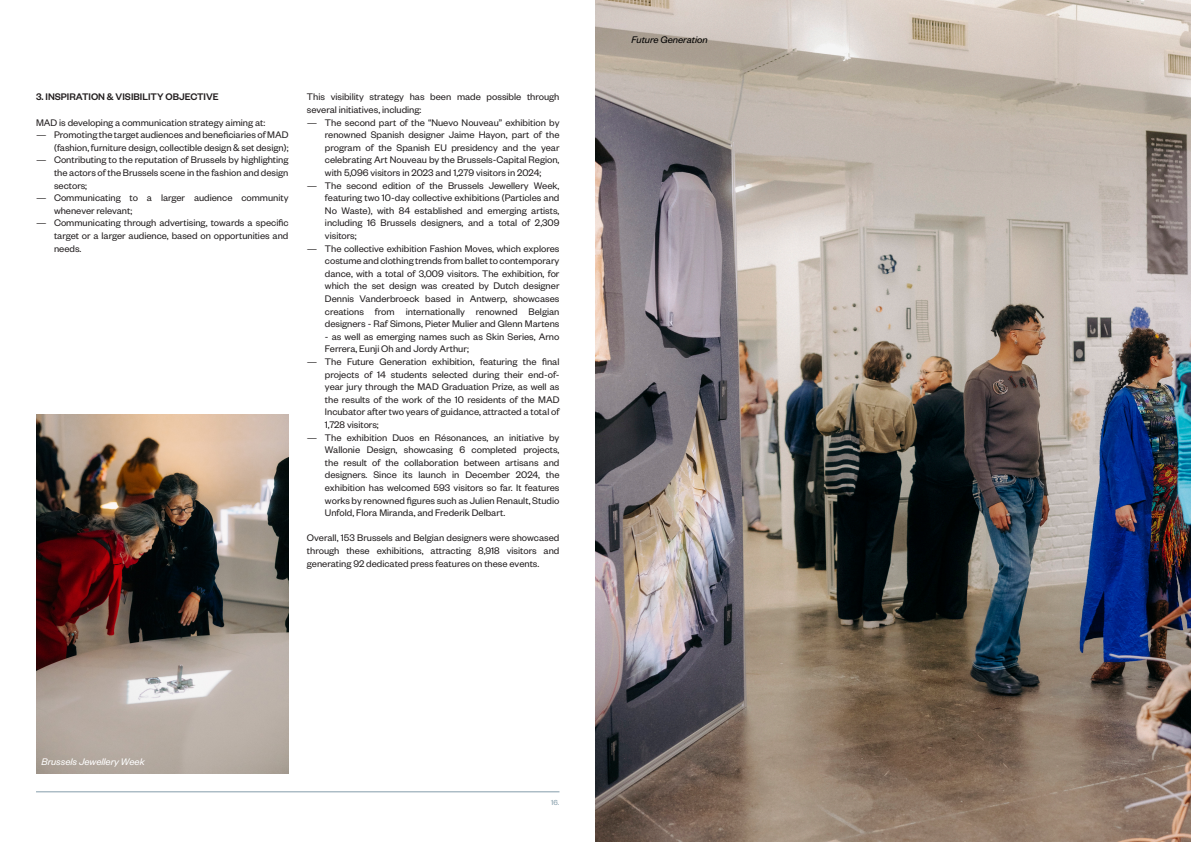
<style>
.page{position:relative;width:1191px;height:842px;background:#fff}
.page>*{position:absolute;margin:0;border:0;box-sizing:border-box;transform-origin:0 0}
.t1{font:10.5px/12.6px "Founders Grotesk";color:#231f20;text-align:justify}
.t2{font:500 10.5px "Founders Grotesk";color:#231f20}
.t3{font:italic 10.5px "Founders Grotesk";color:#fff}
.t4{font:italic 10.5px "Founders Grotesk";color:#000}
.t5{font:8px "Founders Grotesk";color:#859daa}
</style>
<div class="page">
<hr style="left:36px;top:792px;width:523px;height:1px;background:#859daa">
<img style="left:595px;top:0;width:596px;height:842px">
<img style="left:36px;top:414px;width:252px;height:359px">
<p class="t2" style="left:36px;top:90px;width:184px">3. INSPIRATION &amp; VISIBILITY OBJECTIVE</p>
<p class="t1" style="left:36px;top:115px;width:231px">MAD is developing a communication strategy aiming at:</p>
<p class="t1" style="left:36px;top:128px;width:254px;text-align:right">— Promoting the target audiences and beneficiaries of MAD (fashion, furniture design, collectible design &amp; set design);</p>
<p class="t1" style="left:54px;top:153px;width:236px;text-indent:-18px">— Contributing to the reputation of Brussels by highlighting the actors of the Brussels scene in the fashion and design sectors;</p>
<p class="t1" style="left:54px;top:191px;width:236px;text-indent:-18px">— Communicating to a larger audience community whenever relevant;</p>
<p class="t1" style="left:54px;top:216px;width:236px;text-indent:-18px">— Communicating through advertising, towards a specific target or a larger audience, based on opportunities and needs.</p>
<p class="t1" style="left:307px;top:90px;width:254px">This visibility strategy has been made possible through several initiatives, including:</p>
<p class="t1" style="left:325px;top:115px;width:236px;text-indent:-18px">— The second part of the “Nuevo Nouveau” exhibition by renowned Spanish designer Jaime Hayon, part of the program of the Spanish EU presidency and the year celebrating Art Nouveau by the Brussels-Capital Region, with 5,096 visitors in 2023 and 1,279 visitors in 2024;</p>
<p class="t1" style="left:325px;top:178px;width:236px;text-indent:-18px">— The second edition of the Brussels Jewellery Week, featuring two 10-day collective exhibitions (Particles and No Waste), with 84 established and emerging artists, including 16 Brussels designers, and a total of 2,309 visitors;</p>
<p class="t1" style="left:325px;top:241px;width:236px;text-indent:-18px">— The collective exhibition Fashion Moves, which explores costume and clothing trends from ballet to contemporary dance, with a total of 3,009 visitors. The exhibition, for which the set design was created by Dutch designer Dennis Vanderbroeck based in Antwerp, showcases creations from internationally renowned Belgian designers - Raf Simons, Pieter Mulier and Glenn Martens</p>
<p class="t1" style="left:325px;top:330px;width:236px">- as well as emerging names such as Skin Series, Arno<br>Ferrera, Eunji Oh and Jordy Arthur;</p>
<p class="t1" style="left:325px;top:355px;width:236px;text-indent:-18px">— The Future Generation exhibition, featuring the final projects of 14 students selected during their end-of&shy;year jury through the MAD Graduation Prize, as well as the results of the work of the 10 residents of the MAD Incubator after two years of guidance, attracted a total of 1,728 visitors;</p>
<p class="t1" style="left:325px;top:430px;width:236px;text-indent:-18px">— The exhibition Duos en Résonances, an initiative by Wallonie Design, showcasing 6 completed projects, the result of the collaboration between artisans and designers. Since its launch in December 2024, the exhibition has welcomed 593 visitors so far. It features works by renowned figures such as Julien Renault, Studio Unfold, Flora Miranda, and Frederik Delbart.</p>
<p class="t1" style="left:307px;top:531px;width:254px">Overall, 153 Brussels and Belgian designers were showcased through these exhibitions, attracting 8,918 visitors and generating 92 dedicated press features on these events.</p>
<p class="t4" style="left:631px;top:33px;width:78px">Future Generation</p>
<p class="t3" style="left:41px;top:755px;width:105px">Brussels Jewellery Week</p>
<p class="t5" style="left:551px;top:798px;width:9px">16.</p>
</div>
